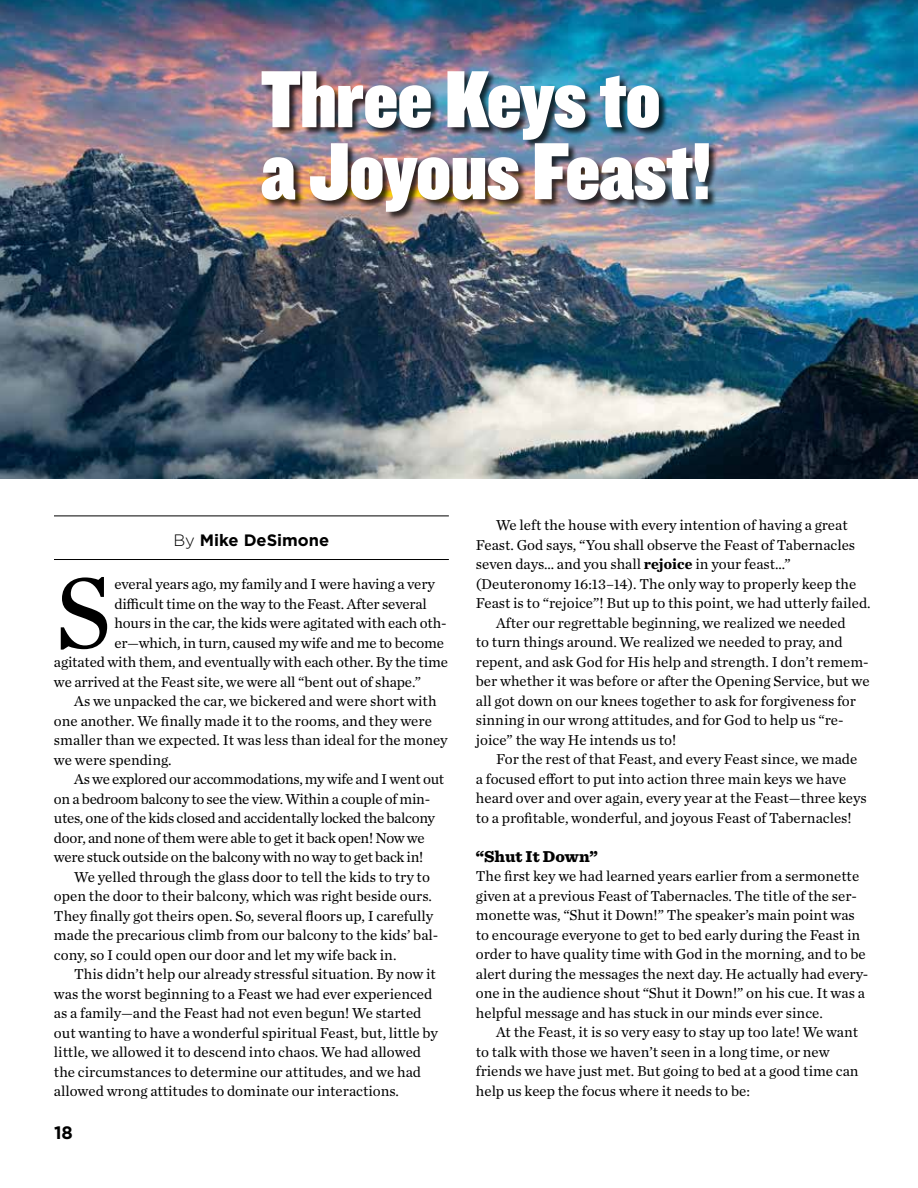
<style>
.page{position:relative;width:918px;height:1188px;background:#fff}
.page>*{position:absolute;margin:0;border:0;box-sizing:border-box;transform-origin:0 0}
.t1{font:103.95px "Chronicle Text G1";color:#000}
.t2{font:84px/72px "Knockout 90 Ultmt Welterwt";color:#fff}
.t3{font:700 18px "Gotham";color:#000}
.t4{font:700 16.5px "Gotham";color:#000}
.t5{font:900 16.5px "Sentinel";color:#000}
.t6{font:15px/19.5px "Chronicle Text G1";color:#000}
.t7{font:15px "Chronicle Text G1";letter-spacing:-.02em;color:#000}
.s1{font-weight:300}
.s2{font-weight:700}
</style>
<div class="page">
<hr style="left:54px;top:516px;width:395px;height:1px;background:#000">
<hr style="left:54px;top:559px;width:395px;height:1px;background:#000">
<img style="left:0;top:0;width:918px;height:479px">
<div style="left:262px;top:72px;width:456px;height:149px;background:#000;opacity:.75"></div>
<h2 class="t2" style="left:261px;top:59px;width:451px">Three Keys to a Joyous Feast!</h2>
<p class="t4" style="left:174px;top:529px;width:157px"><span class="s1">By</span> Mike DeSimone</p>
<h1 class="t1" style="left:56px;top:534px;width:57px">S</h1>
<p class="t6" style="left:114px;top:573px;width:322px">everal years ago, my family and I were having a very</p>
<p class="t6" style="left:114px;top:593px;width:314px">difficult time on the way to the Feast. After several</p>
<p class="t6" style="left:114px;top:612px;width:334px">hours in the car, the kids were agitated with each oth-</p>
<p class="t6" style="left:114px;top:632px;width:331px">er—which, in turn, caused my wife and me to become</p>
<p class="t6" style="left:54px;top:651px;width:395px">agitated with them, and eventually with each other. By the time</p>
<p class="t6" style="left:54px;top:671px;width:369px">we arrived at the Feast site, we were all “bent out of shape.”</p>
<p class="t6" style="left:74px;top:690px;width:364px">As we unpacked the car, we bickered and were short with</p>
<p class="t6" style="left:54px;top:710px;width:379px">one another. We finally made it to the rooms, and they were</p>
<p class="t6" style="left:54px;top:729px;width:395px">smaller than we expected. It was less than ideal for the money</p>
<p class="t6" style="left:54px;top:749px;width:119px">we were spending.</p>
<p class="t7" style="left:74px;top:768px;width:371px">As we explored our accommodations, my wife and I went out</p>
<p class="t7" style="left:54px;top:787px;width:378px">on a bedroom balcony to see the view. Within a couple of min-</p>
<p class="t7" style="left:54px;top:807px;width:382px">utes, one of the kids closed and accidentally locked the balcony</p>
<p class="t7" style="left:54px;top:826px;width:372px">door, and none of them were able to get it back open! Now we</p>
<p class="t7" style="left:54px;top:846px;width:371px">were stuck outside on the balcony with no way to get back in!</p>
<p class="t6" style="left:74px;top:866px;width:357px">We yelled through the glass door to tell the kids to try to</p>
<p class="t6" style="left:54px;top:885px;width:379px">open the door to their balcony, which was right beside ours.</p>
<p class="t6" style="left:54px;top:905px;width:381px">They finally got theirs open. So, several floors up, I carefully</p>
<p class="t6" style="left:54px;top:924px;width:386px">made the precarious climb from our balcony to the kids’ bal-</p>
<p class="t6" style="left:54px;top:944px;width:344px">cony, so I could open our door and let my wife back in.</p>
<p class="t6" style="left:74px;top:963px;width:363px">This didn’t help our already stressful situation. By now it</p>
<p class="t6" style="left:54px;top:983px;width:380px">was the worst beginning to a Feast we had ever experienced</p>
<p class="t6" style="left:54px;top:1002px;width:369px">as a family—and the Feast had not even begun! We started</p>
<p class="t6" style="left:54px;top:1022px;width:386px">out wanting to have a wonderful spiritual Feast, but, little by</p>
<p class="t6" style="left:54px;top:1041px;width:369px">little, we allowed it to descend into chaos. We had allowed</p>
<p class="t6" style="left:54px;top:1061px;width:369px">the circumstances to determine our attitudes, and we had</p>
<p class="t6" style="left:54px;top:1080px;width:346px">allowed wrong attitudes to dominate our interactions.</p>
<p class="t3" style="left:54px;top:1120px;width:20px">18</p>
<p class="t6" style="left:496px;top:515px;width:353px">We left the house with every intention of having a great</p>
<p class="t6" style="left:476px;top:534px;width:381px">Feast. God says, “You shall observe the Feast of Tabernacles</p>
<p class="t6" style="left:476px;top:554px;width:317px">seven days… and you shall <span class="s2">rejoice</span> in your feast…”</p>
<p class="t6" style="left:476px;top:573px;width:382px">(Deuteronomy 16:13–14). The only way to properly keep the</p>
<p class="t6" style="left:476px;top:593px;width:396px">Feast is to “rejoice”! But up to this point, we had utterly failed.</p>
<p class="t6" style="left:496px;top:612px;width:351px">After our regrettable beginning, we realized we needed</p>
<p class="t6" style="left:476px;top:632px;width:368px">to turn things around. We realized we needed to pray, and</p>
<p class="t6" style="left:476px;top:651px;width:394px">repent, and ask God for His help and strength. I don’t remem-</p>
<p class="t6" style="left:476px;top:671px;width:395px">ber whether it was before or after the Opening Service, but we</p>
<p class="t6" style="left:476px;top:690px;width:382px">all got down on our knees together to ask for forgiveness for</p>
<p class="t6" style="left:476px;top:710px;width:369px">sinning in our wrong attitudes, and for God to help us “re-</p>
<p class="t6" style="left:476px;top:729px;width:202px">joice” the way He intends us to!</p>
<p class="t6" style="left:496px;top:749px;width:363px">For the rest of that Feast, and every Feast since, we made</p>
<p class="t6" style="left:476px;top:768px;width:372px">a focused effort to put into action three main keys we have</p>
<p class="t6" style="left:476px;top:788px;width:392px">heard over and over again, every year at the Feast—three keys</p>
<p class="t6" style="left:476px;top:807px;width:377px">to a profitable, wonderful, and joyous Feast of Tabernacles!</p>
<p class="t5" style="left:476px;top:843px;width:123px">“Shut It Down”</p>
<p class="t6" style="left:476px;top:866px;width:394px">The first key we had learned years earlier from a sermonette given at a previous Feast of Tabernacles. The title of the ser&shy;monette was, “Shut it Down!” The speaker’s main point was to encourage everyone to get to bed early during the Feast in order to have quality time with God in the morning, and to be alert during the messages the next day. He actually had every&shy;one in the audience shout “Shut it Down!” on his cue. It was a helpful message and has stuck in our minds ever since.</p>
<p class="t6" style="left:476px;top:1022px;width:384px;text-indent:20px">At the Feast, it is so very easy to stay up too late! We want to talk with those we haven’t seen in a long time, or new friends we have just met. But going to bed at a good time can help us keep the focus where it needs to be:</p>
</div>
